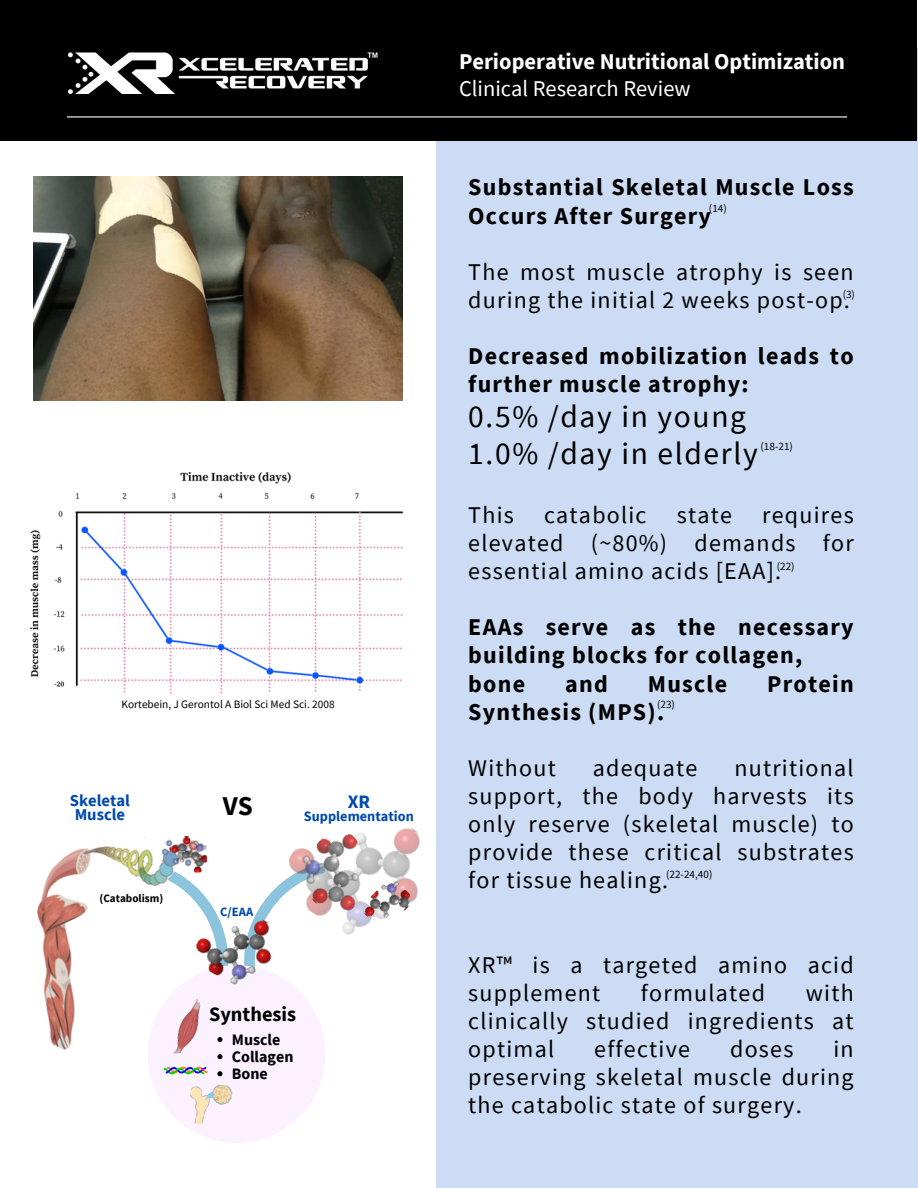
<style>
.page{position:relative;width:918px;height:1188px;background:#fff}
.page>*{position:absolute;margin:0;border:0;box-sizing:border-box;transform-origin:0 0}
.t1{font:31.5px "Source Sans Pro";letter-spacing:.05em;color:#000}
.t2{font:700 27.15px "Source Sans Pro";color:#000}
.t3{font:24px/28.2px "Source Sans Pro";letter-spacing:.05em;color:#000;text-align:justify}
.t4{font:700 24px/28.2px "Source Sans Pro";letter-spacing:.05em;color:#000}
.t5{font:700 22.5px "Source Sans Pro";color:#fff}
.t6{font:22.5px "Source Sans Pro";color:#fff}
.t7{font:700 20.4px "Source Sans Pro";color:#000}
.t8{font:700 18.9px "Source Sans Pro";color:#004aad}
.t9{font:700 16.5px/14.5px "Source Sans Pro";color:#004aad}
.t10{font:700 15.9px "Source Sans Pro";color:#000}
.t11{font:700 14.25px "Source Sans Pro";color:#004aad}
.t12{font:700 12.6px "Source Sans Pro";color:#004aad}
.t13{font:11.25px "Source Sans Pro";color:#000}
.t14{font:700 11.25px "Source Sans Pro";color:#000}
.t15{font:11.1px "Source Sans Pro";color:#000}
</style>
<div class="page">
<div style="left:437px;top:49px;width:481px;height:1139px;background:#cbdcf4"></div>
<img style="left:34px;top:177px;width:369px;height:224px">
<img style="left:30px;top:472px;width:374px;height:223px">
<div style="left:0;top:0;width:917px;height:140px;background:#000"></div>
<svg style="left:368px;top:53px;width:9px;height:5px"></svg>
<img style="left:68px;top:52px;width:300px;height:42px">
<hr style="left:67px;top:116px;width:780px;height:2px;background:#fff">
<img style="left:37px;top:838px;width:166px;height:212px">
<div style="left:148px;top:965px;width:178px;height:178px;background:#fcf1ff;border-radius:50%"></div>
<img style="left:271px;top:780px;width:166px;height:176px">
<img style="left:166px;top:999px;width:35px;height:55px">
<img style="left:190px;top:1084px;width:43px;height:41px">
<svg style="left:217px;top:1037px;width:5px;height:5px"></svg>
<svg style="left:217px;top:1054px;width:5px;height:5px"></svg>
<svg style="left:217px;top:1071px;width:5px;height:5px"></svg>
<img style="left:163px;top:1066px;width:45px;height:9px">
<img style="left:188px;top:898px;width:97px;height:87px">
<img style="left:286px;top:822px;width:103px;height:103px">
<img style="left:359px;top:876px;width:56px;height:56px">
<img style="left:169px;top:836px;width:38px;height:37px">
<p class="t13" style="left:122px;top:697px;width:215px">Kortebein, J Gerontol A Biol Sci Med Sci. 2008</p>
<p class="t9" style="left:70px;top:793px;width:61px">Skeletal<br>Muscle</p>
<p class="t14" style="left:99px;top:891px;width:65px">(Catabolism)</p>
<p class="t2" style="left:223px;top:788px;width:32px">VS</p>
<p class="t12" style="left:220px;top:904px;width:35px">C/EAA</p>
<p class="t8" style="left:348px;top:789px;width:24px">XR</p>
<p class="t11" style="left:304px;top:807px;width:111px">Supplementation</p>
<p class="t7" style="left:209px;top:1001px;width:89px">Synthesis</p>
<p class="t10" style="left:232px;top:1029px;width:50px">Muscle</p>
<p class="t10" style="left:232px;top:1046px;width:63px">Collagen</p>
<p class="t10" style="left:232px;top:1063px;width:37px">Bone</p>
<p class="t5" style="left:459px;top:47px;width:388px">Perioperative Nutritional Optimization</p>
<p class="t6" style="left:459px;top:74px;width:233px">Clinical Research Review</p>
<p class="t4" style="left:468px;top:173px;width:387px">Substantial Skeletal Muscle Loss<br>Occurs After Surgery</p>
<p class="t3" style="left:468px;top:257px;width:387px">The most muscle atrophy is seen during the initial 2 weeks post-op.</p>
<p class="t4" style="left:468px;top:342px;width:387px">Decreased mobilization leads to further muscle atrophy:</p>
<p class="t1" style="left:468px;top:396px;width:279px">0.5% /day in young</p>
<p class="t1" style="left:468px;top:433px;width:291px">1.0% /day in elderly</p>
<p class="t3" style="left:468px;top:500px;width:47px">This</p>
<p class="t3" style="left:544px;top:500px;width:104px">catabolic</p>
<p class="t3" style="left:677px;top:500px;width:57px">state</p>
<p class="t15" style="left:709px;top:201px;width:19px">(14)</p>
<p class="t15" style="left:843px;top:287px;width:14px">(3)</p>
<p class="t15" style="left:761px;top:439px;width:34px">(18-21)</p>
<p class="t3" style="left:468px;top:500px;width:387px;text-indent:294px">requires elevated (~80%) demands for essential amino acids [EAA].</p>
<p class="t4" style="left:468px;top:613px;width:387px">EAAs serve as the necessary building blocks for collagen,</p>
<p class="t4" style="left:468px;top:669px;width:58px">bone</p>
<p class="t4" style="left:565px;top:669px;width:44px">and</p>
<p class="t4" style="left:648px;top:669px;width:81px">Muscle</p>
<p class="t4" style="left:767px;top:669px;width:88px">Protein</p>
<p class="t4" style="left:468px;top:697px;width:197px">Synthesis (MPS).</p>
<p class="t3" style="left:468px;top:753px;width:89px">Without</p>
<p class="t3" style="left:593px;top:753px;width:106px">adequate</p>
<p class="t15" style="left:777px;top:559px;width:19px">(22)</p>
<p class="t15" style="left:657px;top:697px;width:19px">(23)</p>
<p class="t3" style="left:468px;top:753px;width:387px;text-indent:266px">nutritional support, the body harvests its only reserve (skeletal muscle) to provide these critical substrates for tissue healing.</p>
<p class="t15" style="left:666px;top:867px;width:48px">(22-24,40)</p>
<p class="t3" style="left:468px;top:950px;width:387px">XR™ is a targeted amino acid supplement</p>
<p class="t3" style="left:641px;top:978px;width:126px">formulated</p>
<p class="t3" style="left:468px;top:978px;width:387px;text-indent:337px">with clinically studied ingredients at optimal</p>
<p class="t3" style="left:594px;top:1035px;width:97px">effective</p>
<p class="t3" style="left:730px;top:1035px;width:65px">doses</p>
<p class="t3" style="left:468px;top:1035px;width:387px;text-indent:365px">in preserving skeletal muscle during the catabolic state of surgery.</p>
</div>
